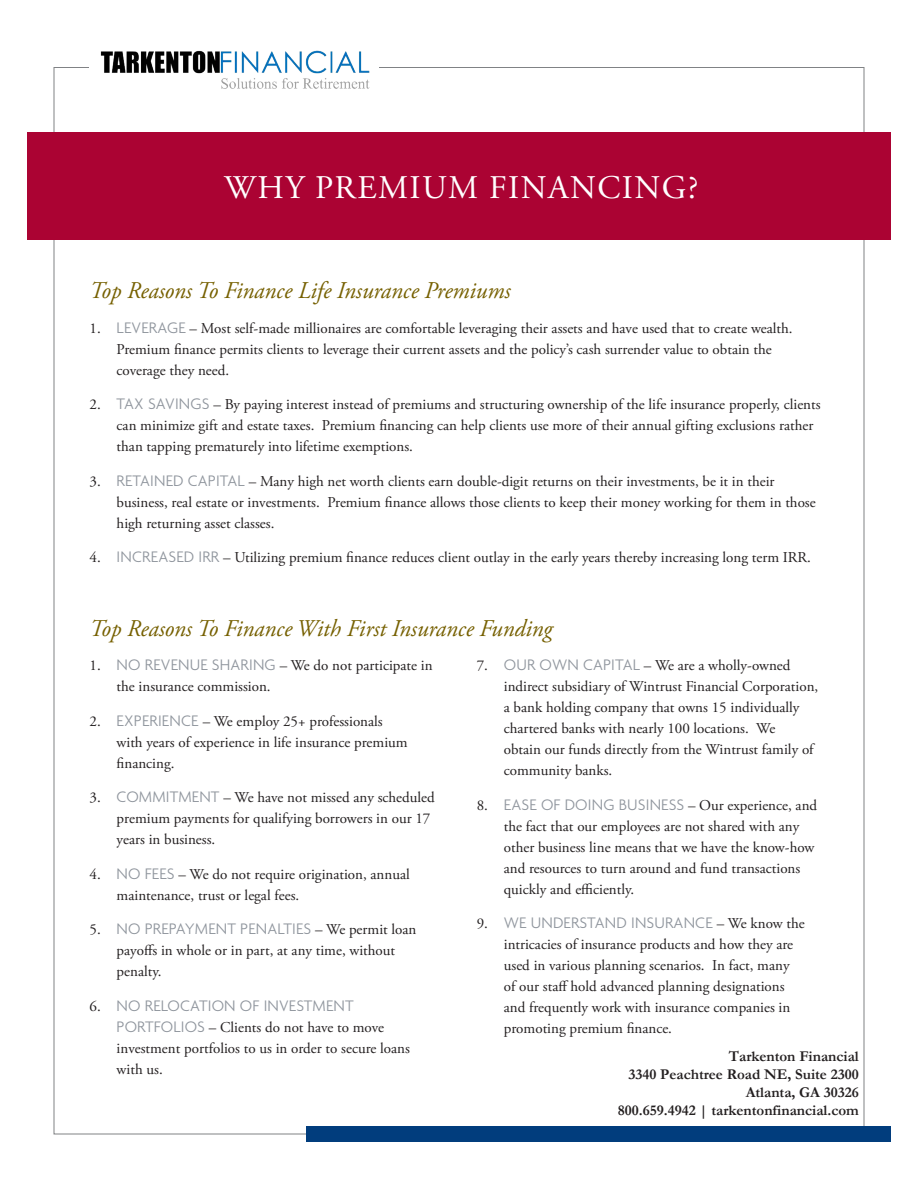
<style>
.page{position:relative;width:918px;height:1188px;background:#fff}
.page>*{position:absolute;margin:0;border:0;box-sizing:border-box;transform-origin:0 0}
.t1{font:33px "Adobe Garamond Pro";letter-spacing:.045em;color:#fff}
.t2{font:italic 24px "Adobe Garamond Pro";color:#766000}
.t3{font:300 16.5px "Agenda";letter-spacing:.01em;color:#8f959d}
.t4{font:15px/21px "Adobe Garamond Pro";color:#231f20}
.t5{font:700 15px/18px "Garamond";color:#231f20;text-align:right}
.s1{font-family:"Agenda";font-weight:300;font-size:16.5px;color:#8f959d}
.s2{font-family:"Adobe Garamond Pro";font-weight:400;font-size:15px;color:#231f20}
</style>
<div class="page">
<div style="left:27px;top:132px;width:864px;height:108px;background:#ab0333"></div>
<div style="left:307px;top:1126px;width:584px;height:16px;background:#013d7d"></div>
<img style="left:100px;top:50px;width:270px;height:39px">
<h1 class="t1" style="left:224px;top:167px;width:476px">Why Premium Financing?</h1>
<h2 class="t2" style="left:90px;top:276px;width:422px">Top Reasons To Finance Life Insurance Premiums</h2>
<p class="t4" style="left:117px;top:318px;width:678px;text-indent:-27px">1. <span class="s1">LEVERAGE</span> – Most self-made millionaires are comfortable leveraging their assets and have used that to create wealth.<br>Premium finance permits clients to leverage their current assets and the policy’s cash surrender value to obtain the coverage they need.</p>
<p class="t4" style="left:117px;top:394px;width:706px;text-indent:-27px">2. <span class="s1">TAX SAVIN GS</span> – By paying interest instead of premiums and structuring ownership of the life insurance properly, clients can minimize gift and estate taxes. Premium financing can help clients use more of their annual gifting exclusions rather than tapping prematurely into lifetime exemptions.</p>
<p class="t4" style="left:117px;top:471px;width:701px;text-indent:-27px">3. <span class="s1">RETAIN ED CAPITAL</span> – Many high net worth clients earn double-digit returns on their investments, be it in their business, real estate or investments. Premium finance allows those clients to keep their money working for them in those high returning asset classes.</p>
<p class="t4" style="left:90px;top:547px;width:723px">4. <span class="s1">INC REASED IRR</span> – Utilizing premium finance reduces client outlay in the early years thereby increasing long term IRR.</p>
<h2 class="t2" style="left:90px;top:614px;width:464px">Top Reasons To Finance With First Insurance Funding</h2>
<p class="t4" style="left:117px;top:655px;width:317px;text-indent:-27px">1. <span class="s1">NO REVEN UE SHARIN G</span> – We do not participate in the insurance commission.</p>
<p class="t4" style="left:117px;top:711px;width:293px;text-indent:-27px">2. <span class="s1">EXPERIENC E</span> – We employ 25+ professionals with years of experience in life insurance premium financing.</p>
<p class="t4" style="left:117px;top:787px;width:320px;text-indent:-27px">3. <span class="s1">COMMITMENT</span> – We have not missed any scheduled premium payments for qualifying borrowers in our 17 years in business.</p>
<p class="t4" style="left:117px;top:864px;width:295px;text-indent:-27px">4. <span class="s1">NO FEES</span> – We do not require origination, annual maintenance, trust or legal fees.</p>
<p class="t3" style="left:90px;top:920px;width:328px"><span class="s2">5.</span> NO PREPAYMENT PENALTIES <span class="s2">– We permit loan</span></p>
<p class="t4" style="left:117px;top:940px;width:280px">payoffs in whole or in part, at any time, without penalty.</p>
<p class="t3" style="left:90px;top:996px;width:255px"><span class="s2">6.</span> NO RELOCATION OF INVEST MENT</p>
<p class="t4" style="left:117px;top:1017px;width:295px"><span class="s1">PORTFOL IOS</span> – Clients do not have to move investment portfolios to us in order to secure loans with us.</p>
<p class="t4" style="left:504px;top:655px;width:316px;text-indent:-27px">7. <span class="s1">O UR OWN CAPITAL</span> – We are a wholly-owned indirect subsidiary of Wintrust Financial Corporation, a bank holding company that owns 15 individually chartered banks with nearly 100 locations. We<br>obtain our funds directly from the Wintrust family of community banks.</p>
<p class="t4" style="left:504px;top:795px;width:315px;text-indent:-27px">8. <span class="s1">EASE OF DOIN G BUSIN ESS</span> – Our experience, and the fact that our employees are not shared with any other business line means that we have the know-how and resources to turn around and fund transactions quickly and efficiently.</p>
<p class="t3" style="left:477px;top:914px;width:329px"><span class="s2">9.</span> WE UN DERSTAN D INSURANCE <span class="s2">– We know the</span></p>
<p class="t4" style="left:504px;top:934px;width:291px">intricacies of insurance products and how they are used in various planning scenarios. In fact, many of our staff hold advanced planning designations and frequently work with insurance companies in promoting premium finance.</p>
<p class="t5" style="left:618px;top:1047px;width:243px">Tarkenton Financial<br>3340 Peachtree Road NE, Suite 2300<br>Atlanta, GA 30326<br>800.659.4942 | tarkentonfinancial.com</p>
</div>
